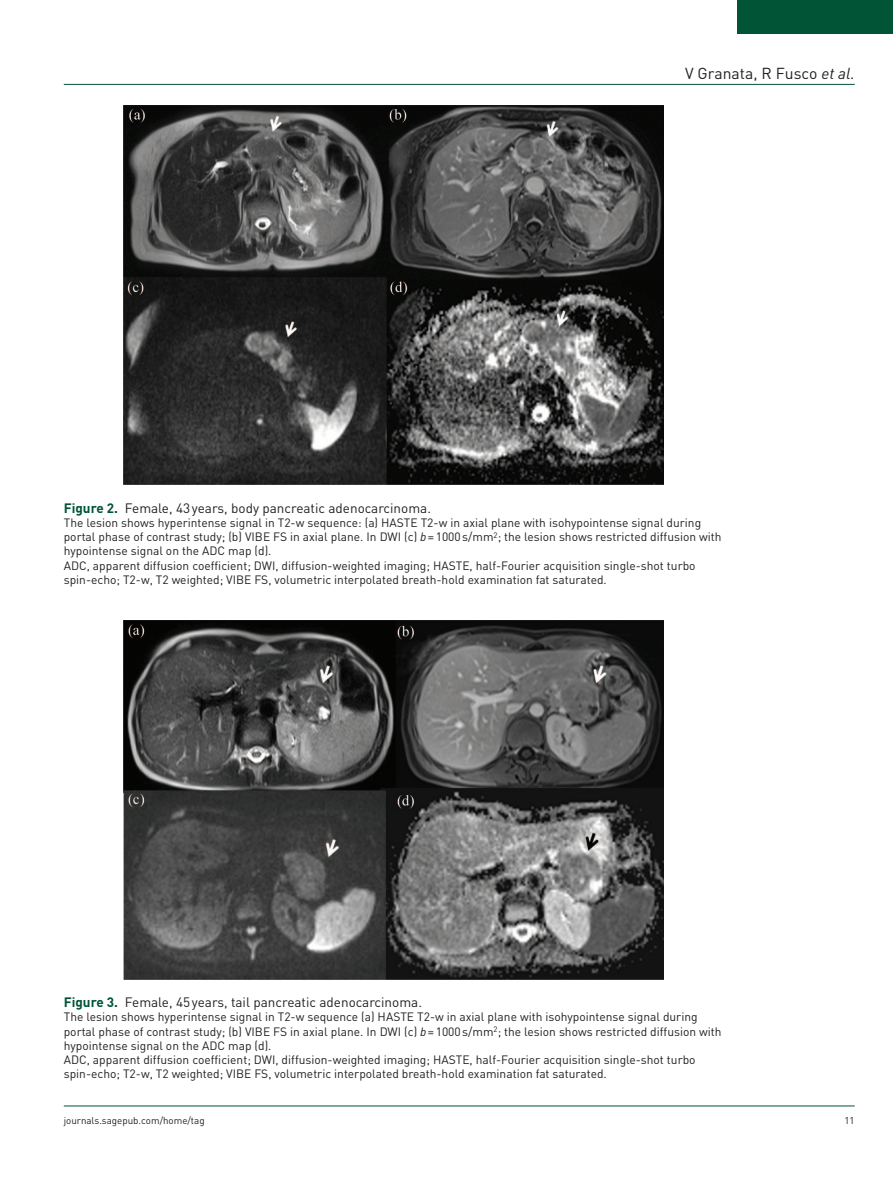
<style>
.page{position:relative;width:893px;height:1191px;background:#fff}
.page>*{position:absolute;margin:0;border:0;box-sizing:border-box;transform-origin:0 0}
.t1{font:15.75px "DIN";color:#231f20}
.t2{font:13.5px "DIN";color:#231f20}
.t3{font:12px/14.2px "DIN";color:#231f20}
.t4{font:9.75px "DIN";color:#231f20}
.s1{font-style:italic}
.s2{font-weight:700;color:#015436}
</style>
<div class="page">
<hr style="left:64px;top:84px;width:791px;height:1px;background:#015436">
<hr style="left:64px;top:1105px;width:791px;height:1px;background:#015436">
<div style="left:738px;top:0;width:155px;height:34px;background:#015436"></div>
<img style="left:123px;top:106px;width:540px;height:379px">
<img style="left:123px;top:620px;width:540px;height:359px">
<h1 class="t1" style="left:685px;top:63px;width:171px">V Granata, R Fusco <span class="s1">et al.</span></h1>
<p class="t2" style="left:64px;top:499px;width:369px"><span class="s2">Figure 2.</span> Female, 43years, body pancreatic adenocarcinoma.</p>
<p class="t3" style="left:64px;top:515px;width:659px">The lesion shows hyperintense signal in T2-w sequence: (a) HASTE T2-w in axial plane with isohypointense signal during portal phase of contrast study; (b) VIBE FS in axial plane. In DWI (c) <span class="s1">b</span>=1000s/mm<sup>2</sup>; the lesion shows restricted diffusion with hypointense signal on the ADC map (d).<br>ADC, apparent diffusion coefficient; DWI, diffusion-weighted imaging; HASTE, half-Fourier acquisition single-shot turbo spin-echo; T2-w, T2 weighted; VIBE FS, volumetric interpolated breath-hold examination fat saturated.</p>
<p class="t2" style="left:64px;top:994px;width:360px"><span class="s2">Figure 3.</span> Female, 45years, tail pancreatic adenocarcinoma.</p>
<p class="t3" style="left:64px;top:1009px;width:659px">The lesion shows hyperintense signal in T2-w sequence (a) HASTE T2-w in axial plane with isohypointense signal during portal phase of contrast study; (b) VIBE FS in axial plane. In DWI (c) <span class="s1">b</span>=1000s/mm<sup>2</sup>; the lesion shows restricted diffusion with hypointense signal on the ADC map (d).<br>ADC, apparent diffusion coefficient; DWI, diffusion-weighted imaging; HASTE, half-Fourier acquisition single-shot turbo spin-echo; T2-w, T2 weighted; VIBE FS, volumetric interpolated breath-hold examination fat saturated.</p>
<p class="t4" style="left:64px;top:1114px;width:142px">journals.sagepub.com/home/tag</p>
<p class="t4" style="left:844px;top:1114px;width:12px">11</p>
</div>
